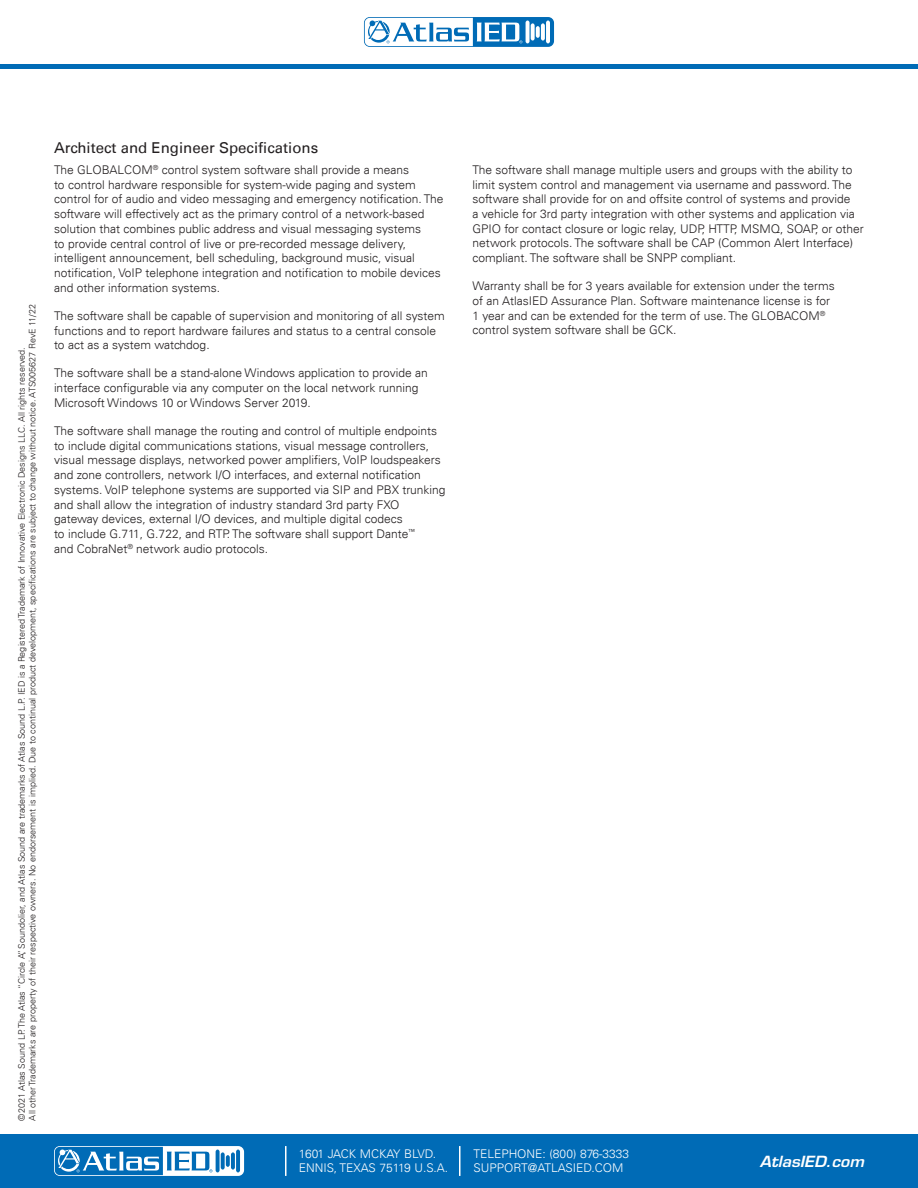
<style>
.page{position:relative;width:918px;height:1188px;background:#fff}
.page>*{position:absolute;margin:0;border:0;box-sizing:border-box;transform-origin:0 0}
.SubHead{font:15px "Univers LT";color:#231f20}
.t1{font:italic 600 15px "Eurostile LT Std";color:#fff;scale:1.05 1}
.SubHead-2{font:300 12px/14.7px "Univers LT";color:#231f20}
.t2{font:300 12px/13.5px "Univers LT";color:#fff}
.t3{font:300 9px/10.8px "Univers LT";color:#231f20}
</style>
<div class="page">
<div style="left:0;top:1134px;width:918px;height:54px;background:#006bb6"></div>
<svg style="left:54px;top:1146px;width:190px;height:30px"></svg>
<hr style="left:285px;top:1146px;width:2px;height:30px;background:#fff">
<hr style="left:459px;top:1146px;width:1px;height:30px;background:#fff">
<hr style="left:0;top:64px;width:918px;height:4px;background:#006bb6">
<svg style="left:364px;top:17px;width:190px;height:30px"></svg>
<svg style="left:526px;top:21px;width:4px;height:22px"></svg>
<hr style="left:546px;top:21px;width:4px;height:22px;background:#fff;border-radius:2px">
<svg style="left:531px;top:23px;width:4px;height:18px"></svg>
<svg style="left:541px;top:23px;width:4px;height:18px"></svg>
<svg style="left:536px;top:26px;width:4px;height:12px"></svg>
<svg style="left:365px;top:18px;width:157px;height:28px"></svg>
<p class="t3" style="left:16px;top:1120px;width:818px;rotate:-90deg">©2021 Atlas Sound LP. The Atlas “Circle A”, Soundolier, and Atlas Sound are trademarks of Atlas Sound L.P. IED is a Registered Trademark of Innovative Electronic Designs LLC. All rights reserved.<br>All other Trademarks are property of their respective owners. No endorsement is implied. Due to continual product development, specifications are subject to change without notice. ATS005627 RevE 11/22</p>
<p class="SubHead" style="left:54px;top:138px;width:266px">Architect and Engineer Specifications</p>
<p class="SubHead-2" style="left:54px;top:162px;width:391px">The GLOBALCOM<sup>®</sup> control system software shall provide a means<br>to control hardware responsible for system-wide paging and system control for of audio and video messaging and emergency notification. The software will effectively act as the primary control of a network-based solution that combines public address and visual messaging systems<br>to provide central control of live or pre-recorded message delivery, intelligent announcement, bell scheduling, background music, visual notification, VoIP telephone integration and notification to mobile devices and other information systems.</p>
<p class="SubHead-2" style="left:54px;top:308px;width:392px">The software shall be capable of supervision and monitoring of all system functions and to report hardware failures and status to a central console to act as a system watchdog.</p>
<p class="SubHead-2" style="left:54px;top:366px;width:375px">The software shall be a stand-alone Windows application to provide an interface configurable via any computer on the local network running<br>Microsoft Windows 10 or Windows Server 2019.</p>
<p class="SubHead-2" style="left:54px;top:423px;width:393px">The software shall manage the routing and control of multiple endpoints to include digital communications stations, visual message controllers, visual message displays, networked power amplifiers, VoIP loudspeakers and zone controllers, network I/O interfaces, and external notification systems. VoIP telephone systems are supported via SIP and PBX trunking and shall allow the integration of industry standard 3rd party FXO gateway devices, external I/O devices, and multiple digital codecs<br>to include G.711, G.722, and RTP. The software shall support Dante<sup>™<br></sup>and CobraNet<sup>®</sup> network audio protocols.</p>
<p class="t2" style="left:299px;top:1147px;width:151px">1601 JACK MCKAY BLVD.<br>ENNIS, TEXAS 75119 U.S.A.</p>
<p class="SubHead-2" style="left:472px;top:162px;width:393px">The software shall manage multiple users and groups with the ability to limit system control and management via username and password. The software shall provide for on and offsite control of systems and provide<br>a vehicle for 3rd party integration with other systems and application via GPIO for contact closure or logic relay, UDP, HTTP, MSMQ, SOAP, or other network protocols. The software shall be CAP (Common Alert Interface) compliant. The software shall be SNPP compliant.</p>
<p class="SubHead-2" style="left:472px;top:279px;width:364px">Warranty shall be for 3 years available for extension under the terms of an AtlasIED Assurance Plan. Software maintenance license is for 1 year and can be extended for the term of use. The GLOBACOM<sup>® </sup>control system software shall be GCK.</p>
<p class="t2" style="left:473px;top:1147px;width:157px">TELEPHONE: (800) 876-3333<br>SUPPORT@ATLASIED.COM</p>
<p class="t1" style="left:760px;top:1152px;width:101px">AtlasIED.com</p>
</div>
